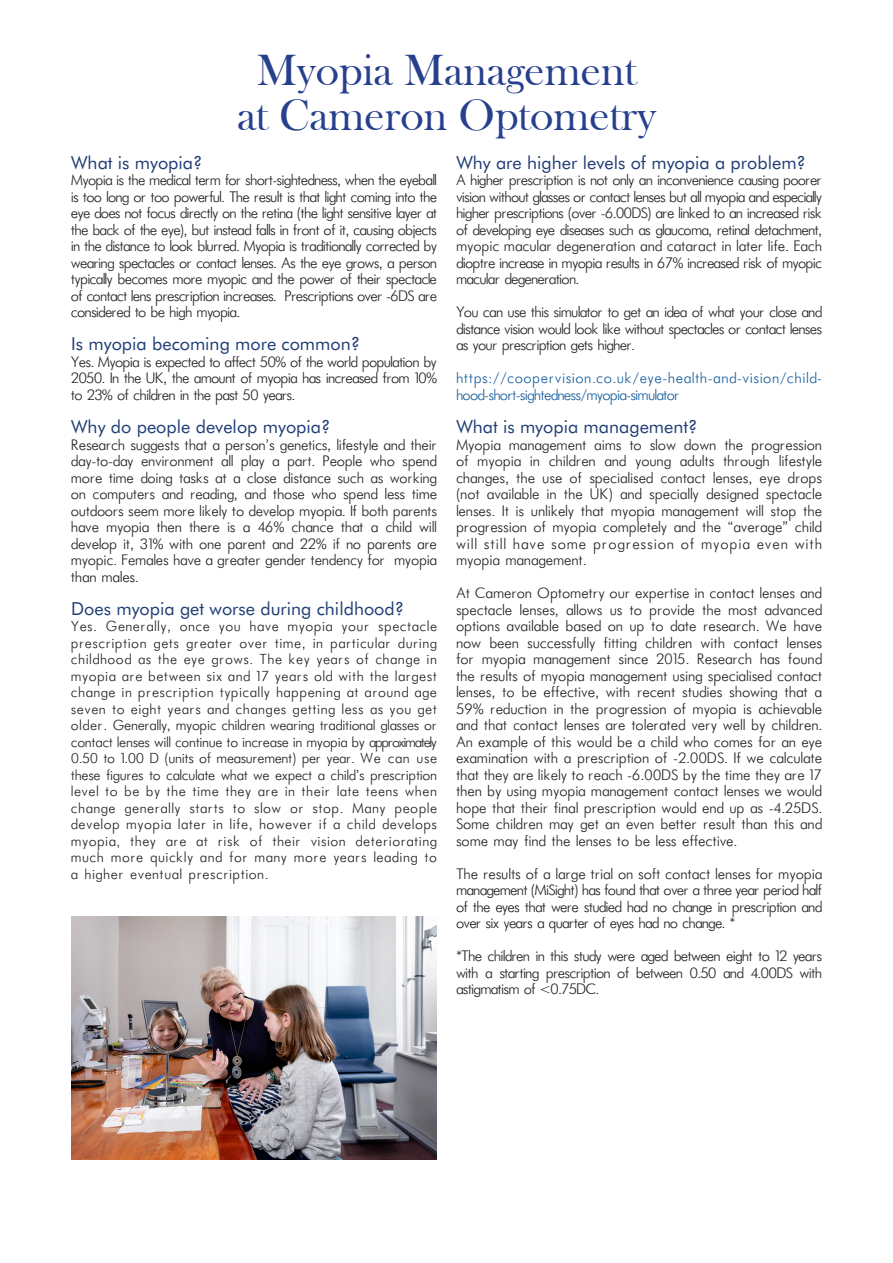
<style>
.page{position:relative;width:893px;height:1263px;background:#fff}
.page>*{position:absolute;margin:0;border:0;box-sizing:border-box;transform-origin:0 0}
.t1{font:45px "Bask Old Face";color:#27408e}
.t2{font:18px "Futura BT";color:#1f3d75}
.t3{font:300 16.5px/16.5px "Futura";letter-spacing:-.01em;color:#231f20;text-align:justify}
.t4{font:300 16.5px/16.5px "Futura";letter-spacing:.07em;color:#175d9e}
.t5{font:300 16.5px "Futura";letter-spacing:.03em;color:#231f20}
.t6{font:300 15.75px/16.5px "Futura";letter-spacing:.07em;color:#231f20;text-align:justify}
</style>
<div class="page">
<img style="left:71px;top:916px;width:366px;height:244px">
<p class="t1" style="left:257px;top:45px;width:381px">Myopia Management</p>
<p class="t1" style="left:237px;top:90px;width:420px">at Cameron Optometry</p>
<p class="t2" style="left:71px;top:152px;width:133px">What is myopia?</p>
<p class="t3" style="left:71px;top:173px;width:367px">Myopia is the medical term for short-sightedness, when the eyeball is too long or too powerful. The result is that light coming into the eye does not focus directly on the retina (the light sensitive layer at the back of the eye), but instead falls in front of it, causing objects in the distance to look blurred. Myopia is traditionally corrected by wearing spectacles or contact lenses. As the eye grows, a person typically becomes more myopic and the power of their spectacle of contact lens prescription increases. Prescriptions over -6DS are considered to be high myopia.</p>
<p class="t2" style="left:71px;top:333px;width:290px">Is myopia becoming more common?</p>
<p class="t3" style="left:71px;top:354px;width:367px">Yes. Myopia is expected to affect 50% of the world population by 2050. In the UK, the amount of myopia has increased from 10% to 23% of children in the past 50 years.</p>
<p class="t2" style="left:71px;top:416px;width:261px">Why do people develop myopia?</p>
<p class="t3" style="left:71px;top:437px;width:367px">Research suggests that a person’s genetics, lifestyle and their day-to-day environment all play a part. People who spend more time doing tasks at a close distance such as working on computers and reading, and those who spend less time outdoors seem more likely to develop myopia. If both parents have myopia then there is a 46% chance that a child will develop it, 31% with one parent and 22% if no parents are myopic. Females have a greater gender tendency for myopia than males.</p>
<p class="t2" style="left:71px;top:597px;width:334px">Does myopia get worse during childhood?</p>
<p class="t6" style="left:71px;top:618px;width:367px">Yes. Generally, once you have myopia your spectacle prescription gets greater over time, in particular during childhood as the eye grows. The key years of change in myopia are between six and 17 years old with the largest change in prescription typically happening at around age seven to eight years and changes getting less as you get older. Generally, myopic children wearing traditional glasses or contact lenses will continue to increase in myopia by approximately 0.50 to 1.00 D (units of measurement) per year. We can use these figures to calculate what we expect a child’s prescription level to be by the time they are in their late teens when change generally starts to slow or stop. Many people develop myopia later in life, however if a child develops myopia, they are at risk of their vision deteriorating much more quickly and for many more years leading to a higher eventual prescription.</p>
<p class="t2" style="left:456px;top:152px;width:351px">Why are higher levels of myopia a problem?</p>
<p class="t3" style="left:456px;top:173px;width:367px">A higher prescription is not only an inconvenience causing poorer vision without glasses or contact lenses but all myopia and especially higher prescriptions (over -6.00DS) are linked to an increased risk of developing eye diseases such as glaucoma, retinal detachment, myopic macular degeneration and cataract in later life. Each</p>
<p class="t3" style="left:456px;top:255px;width:367px">dioptre increase in myopia results in 67% increased risk of myopic macular degeneration.</p>
<p class="t3" style="left:456px;top:305px;width:367px">You can use this simulator to get an idea of what your close and distance vision would look like without spectacles or contact lenses as your prescription gets higher.</p>
<p class="t4" style="left:456px;top:371px;width:367px">https://coopervision.co.uk/eye-health-and-vision/child&shy;hood-short-sightedness/myopia-simulator</p>
<p class="t2" style="left:456px;top:416px;width:243px">What is myopia management?</p>
<p class="t3" style="left:456px;top:437px;width:367px">Myopia management aims to slow down the progression of myopia in children and young adults through lifestyle changes, the use of specialised contact lenses, eye drops (not available in the UK) and specially designed spectacle lenses. It is unlikely that myopia management will stop the progression of myopia completely and the “average” child will still have some progression of myopia even with</p>
<p class="t5" style="left:456px;top:551px;width:131px">myopia management.</p>
<p class="t3" style="left:456px;top:585px;width:367px">At Cameron Optometry our expertise in contact lenses and spectacle lenses, allows us to provide the most advanced options available based on up to date research. We have now been successfully fitting children with contact lenses for myopia management since 2015. Research has found the results of myopia management using specialised contact lenses, to be effective, with recent studies showing that a 59% reduction in the progression of myopia is achievable and that contact lenses are tolerated very well by children.<br>An example of this would be a child who comes for an eye examination with a prescription of -2.00DS. If we calculate that they are likely to reach -6.00DS by the time they are 17 then by using myopia management contact lenses we would hope that their final prescription would end up as -4.25DS.<br>Some children may get an even better result than this and some may find the lenses to be less effective.</p>
<p class="t5" style="left:456px;top:865px;width:367px">The results of a large trial on soft contact lenses for myopia</p>
<p class="t3" style="left:456px;top:882px;width:367px">management (MiSight) has found that over a three year period half of the eyes that were studied had no change in prescription and over six years a quarter of eyes had no change. *</p>
<p class="t3" style="left:456px;top:948px;width:367px">*The children in this study were aged between eight to 12 years with a starting prescription of between 0.50 and 4.00DS with astigmatism of &lt;0.75DC.</p>
</div>
